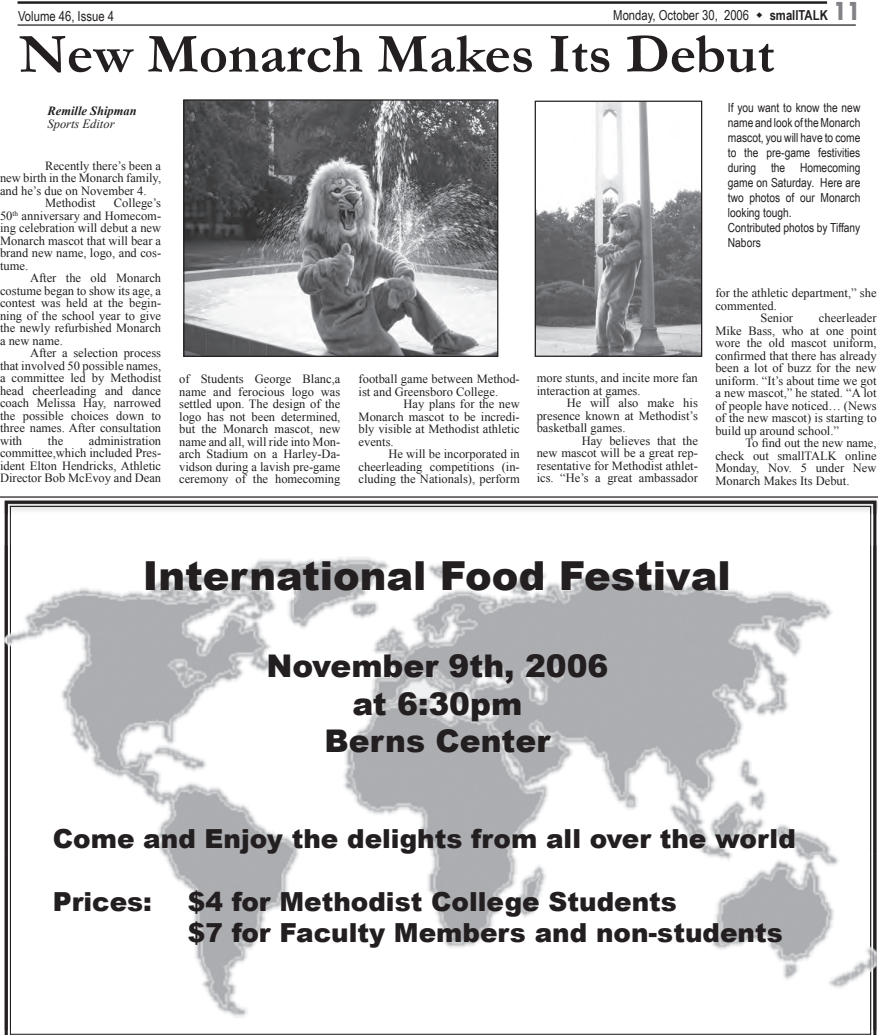
<style>
.page{position:relative;width:878px;height:1035px;background:#fff}
.page>*{position:absolute;margin:0;border:0;box-sizing:border-box;transform-origin:0 0}
.t1{font:700 56.25px "Garamond";color:#231f20}
.t2{font:900 40px "Arial";color:#231f20}
.t3{font:900 31.25px/37.5px "Arial";color:#231f20;text-align:center}
.t4{font:900 26.25px/31.5px "Arial";color:#231f20}
.t5{font:13.75px "Arial Narrow";color:#231f20}
.t6{font:700 13.75px "Arial Narrow";color:#231f20}
.t7{font:12.5px/12.5px "Times New Roman";color:#231f20;text-align:justify}
.t8{font:12.5px/15px "Arial Narrow";color:#231f20}
.t9{font:italic 700 12.5px/12.5px "Times New Roman";color:#231f20}
.s1{font-family:"Tw Cen";font-weight:800;font-stretch:condensed;font-size:27.5px;color:#808285}
.s2{font-weight:400}
</style>
<div class="page">
<hr style="left:18px;top:1px;width:809px;height:3px;background:#231f20">
<hr style="left:18px;top:24px;width:837px;height:2px;background:#231f20">
<img style="left:4px;top:545px;width:823px;height:485px">
<img style="left:5px;top:545px;width:5px;height:485px">
<img style="left:871px;top:545px;width:5px;height:485px">
<img style="left:10px;top:545px;width:43px;height:485px">
<img style="left:827px;top:545px;width:44px;height:485px">
<div style="left:358px;top:996px;width:179px;height:20px;background:#fff"></div>
<img style="left:185px;top:101px;width:311px;height:254px">
<div style="left:183px;top:99px;width:315px;height:258px;border:1px solid #231f20"></div>
<img style="left:4px;top:500px;width:874px;height:14px">
<img style="left:5px;top:501px;width:871px;height:13px">
<img style="left:10px;top:506px;width:861px;height:8px">
<hr style="left:0;top:496px;width:878px;height:2px;background:#231f20">
<img style="left:536px;top:103px;width:164px;height:252px">
<div style="left:534px;top:101px;width:168px;height:256px;border:1px solid #231f20"></div>
<p class="t5" style="left:18px;top:6px;width:97px">Volume 46, Issue 4</p>
<p class="t5" style="left:613px;top:5px;width:137px">Monday, October 30, 2006</p>
<p class="t6" style="left:769px;top:5px;width:92px">smallTALK <span class="s1">11</span></p>
<p class="t1" style="left:19px;top:16px;width:756px">New Monarch Makes Its Debut</p>
<p class="t9" style="left:48px;top:104px;width:91px">Remille Shipman<br><span class="s2">Sports Editor</span></p>
<p class="t7" style="left:45px;top:159px;width:118px">Recently there’s been a</p>
<p class="t7" style="left:0;top:172px;width:163px">new birth in the Monarch family,</p>
<p class="t7" style="left:0;top:184px;width:148px">and he’s due on November 4.</p>
<p class="t7" style="left:45px;top:197px;width:52px">Methodist</p>
<p class="t7" style="left:114px;top:197px;width:49px">College’s</p>
<p class="t7" style="left:0;top:209px;width:163px">50<sup>th</sup> anniversary and Homecom-</p>
<p class="t7" style="left:0;top:222px;width:163px">ing celebration will debut a new</p>
<p class="t7" style="left:0;top:234px;width:163px">Monarch mascot that will bear a</p>
<p class="t7" style="left:0;top:247px;width:163px">brand new name, logo, and cos-</p>
<p class="t7" style="left:0;top:259px;width:30px">tume.</p>
<p class="t7" style="left:30px;top:272px;width:133px">After the old Monarch</p>
<p class="t7" style="left:0;top:284px;width:163px">costume began to show its age, a</p>
<p class="t7" style="left:0;top:297px;width:163px">contest was held at the begin-</p>
<p class="t7" style="left:0;top:309px;width:163px">ning of the school year to give</p>
<p class="t7" style="left:0;top:322px;width:163px">the newly refurbished Monarch</p>
<p class="t7" style="left:0;top:334px;width:64px">a new name.</p>
<p class="t7" style="left:30px;top:347px;width:133px">After a selection process</p>
<p class="t7" style="left:0;top:359px;width:163px">that involved 50 possible names,</p>
<p class="t7" style="left:0;top:372px;width:163px">a committee led by Methodist</p>
<p class="t7" style="left:0;top:384px;width:163px">head cheerleading and dance</p>
<p class="t7" style="left:0;top:397px;width:163px">coach Melissa Hay, narrowed</p>
<p class="t7" style="left:0;top:409px;width:163px">the possible choices down to</p>
<p class="t7" style="left:0;top:422px;width:163px">three names. After consultation</p>
<p class="t7" style="left:0;top:434px;width:24px">with</p>
<p class="t7" style="left:48px;top:434px;width:17px">the</p>
<p class="t8" style="left:727px;top:99px;width:134px">If you want to know the new name and look of the Monarch mascot, you will have to come to the pre-game festivities during the Homecoming game on Saturday. Here are two photos of our Monarch looking tough.<br>Contributed photos by Tiffany<br>Nabors</p>
<p class="t7" style="left:715px;top:287px;width:163px">for the athletic department,” she</p>
<p class="t7" style="left:715px;top:299px;width:63px">commented.</p>
<p class="t7" style="left:760px;top:312px;width:34px">Senior</p>
<p class="t7" style="left:819px;top:312px;width:59px">cheerleader</p>
<p class="t7" style="left:715px;top:324px;width:163px">Mike Bass, who at one point</p>
<p class="t7" style="left:715px;top:337px;width:163px">wore the old mascot uniform,</p>
<p class="t7" style="left:715px;top:349px;width:163px">confirmed that there has already</p>
<p class="t7" style="left:715px;top:362px;width:163px">been a lot of buzz for the new</p>
<p class="t7" style="left:715px;top:374px;width:163px">uniform. “It’s about time we got</p>
<p class="t7" style="left:715px;top:387px;width:163px">a new mascot,” he stated. “A lot</p>
<p class="t7" style="left:715px;top:399px;width:163px">of people have noticed… (News</p>
<p class="t7" style="left:715px;top:412px;width:163px">of the new mascot) is starting to</p>
<p class="t7" style="left:715px;top:424px;width:125px">build up around school.”</p>
<p class="t7" style="left:745px;top:437px;width:133px">To find out the new name,</p>
<p class="t7" style="left:715px;top:449px;width:163px">check out smallTALK online</p>
<p class="t7" style="left:715px;top:462px;width:163px">Monday, Nov. 5 under New</p>
<p class="t7" style="left:715px;top:474px;width:136px">Monarch Makes Its Debut.</p>
<p class="t7" style="left:536px;top:372px;width:163px">more stunts, and incite more fan</p>
<p class="t7" style="left:536px;top:384px;width:105px">interaction at games.</p>
<p class="t7" style="left:566px;top:397px;width:133px">He will also make his</p>
<p class="t7" style="left:536px;top:409px;width:163px">presence known at Methodist’s</p>
<p class="t7" style="left:536px;top:422px;width:90px">basketball games.</p>
<p class="t7" style="left:581px;top:434px;width:118px">Hay believes that the</p>
<p class="t7" style="left:536px;top:447px;width:163px">new mascot will be a great rep-</p>
<p class="t7" style="left:536px;top:459px;width:163px">resentative for Methodist athlet-</p>
<p class="t7" style="left:536px;top:472px;width:163px">ics. “He’s a great ambassador</p>
<p class="t7" style="left:179px;top:373px;width:163px">of Students George Blanc,a name and ferocious logo was settled upon. The design of the logo has not been determined, but the Monarch mascot, new name and all, will ride into Mon&shy;arch Stadium on a Harley-Da&shy;vidson during a lavish pre-game ceremony of the homecoming</p>
<p class="t7" style="left:358px;top:373px;width:163px">football game between Method-</p>
<p class="t7" style="left:358px;top:385px;width:141px">ist and Greensboro College.</p>
<p class="t7" style="left:403px;top:398px;width:118px">Hay plans for the new</p>
<p class="t7" style="left:358px;top:410px;width:163px">Monarch mascot to be incredi-</p>
<p class="t7" style="left:358px;top:423px;width:163px">bly visible at Methodist athletic</p>
<p class="t7" style="left:358px;top:435px;width:37px">events.</p>
<p class="t7" style="left:388px;top:448px;width:133px">He will be incorporated in</p>
<p class="t7" style="left:358px;top:460px;width:163px">cheerleading competitions (in-</p>
<p class="t7" style="left:358px;top:473px;width:163px">cluding the Nationals), perform</p>
<p class="t7" style="left:0;top:434px;width:163px;text-indent:89px">administration committee,which included Pres&shy;ident Elton Hendricks, Athletic Director Bob McEvoy and Dean</p>
<p class="t2" style="left:143px;top:547px;width:589px">International Food Festival</p>
<p class="t3" style="left:266px;top:647px;width:343px">November 9th, 2006 at 6:30pm<br>Berns Center</p>
<p class="t4" style="left:53px;top:822px;width:744px">Come and Enjoy the delights from all over the world</p>
<p class="t4" style="left:53px;top:885px;width:101px">Prices:</p>
<p class="t4" style="left:188px;top:885px;width:596px">$4 for Methodist College Students<br>$7 for Faculty Members and non-students</p>
</div>
